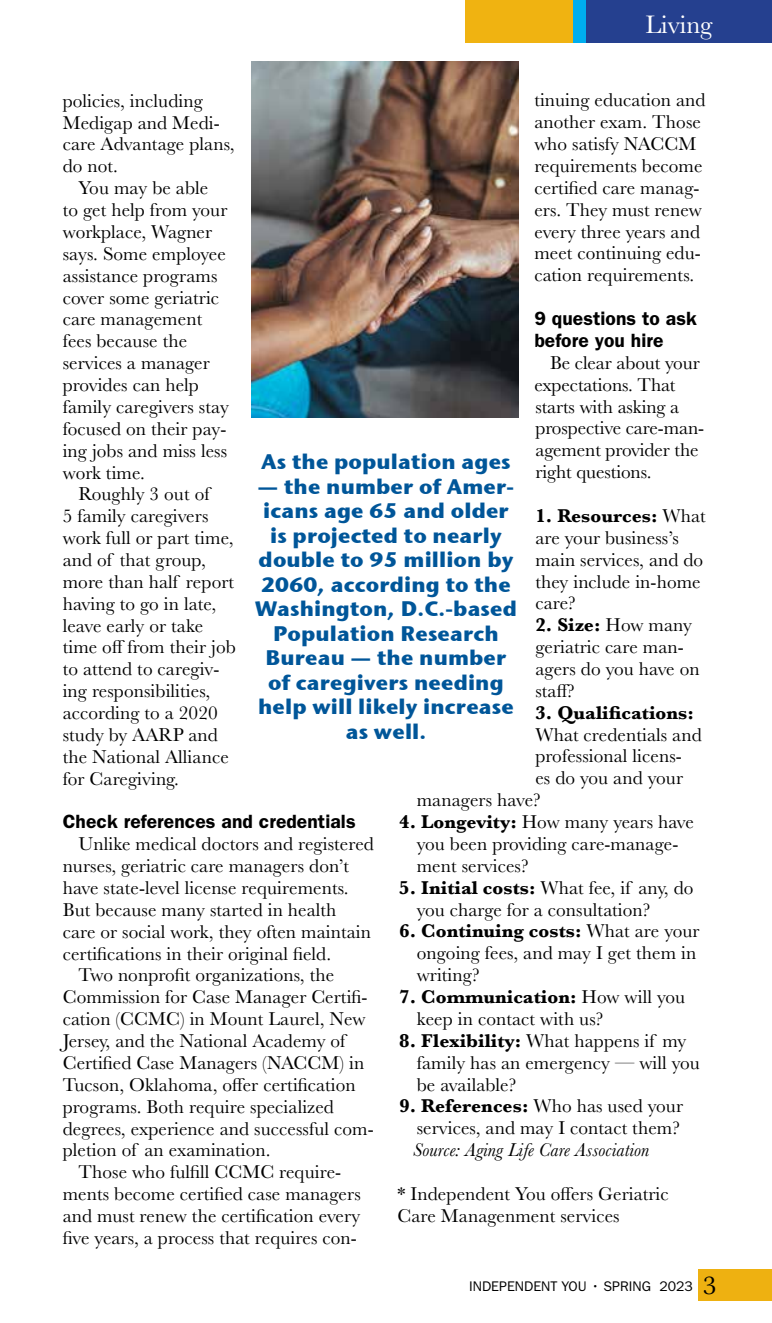
<style>
.page{position:relative;width:772px;height:1323px;background:#fff}
.page>*{position:absolute;margin:0;border:0;box-sizing:border-box;transform-origin:0 0}
.t1{font:26.25px "Baskerville";color:#fff}
.t2{font:700 21px/24.5px "Stone Sans ITC";letter-spacing:.005em;color:#005699;text-align:center}
.t3{font:19.25px/21.9px "Baskerville";letter-spacing:.005em;color:#000}
.t4{font:600 19.25px/21.9px "ITC Franklin Gothic Std";letter-spacing:.005em;color:#000}
.t5{font:italic 19.25px "Baskerville";letter-spacing:.005em;color:#000}
.t6{font:700 19.25px "Baskerville";letter-spacing:.005em;color:#000}
.t7{font:14px "ITC Franklin Gothic Std";color:#000}
.s1{font-weight:700}
.s2{font-family:"Kepler Std";font-weight:300;font-size:28px}
</style>
<div class="page">
<div style="left:699px;top:1269px;width:73px;height:32px;background:#eeb111"></div>
<div style="left:466px;top:0;width:306px;height:42px;background:#25408f"></div>
<div style="left:466px;top:0;width:120px;height:42px;background:#f0b311"></div>
<div style="left:573px;top:0;width:13px;height:42px;background:#00aeef"></div>
<img style="left:251px;top:61px;width:267px;height:356px">
<h1 class="t1" style="left:645px;top:8px;width:69px">Living</h1>
<p class="t3" style="left:534px;top:90px;width:173px">tinuing education and another exam. Those who satisfy NACCM requirements become certified care manag&shy;ers. They must renew every three years and meet continuing edu&shy;cation requirements.</p>
<p class="t4" style="left:534px;top:308px;width:164px">9 questions to ask before you hire</p>
<p class="t3" style="left:534px;top:352px;width:171px;text-indent:16px">Be clear about your expectations. That starts with asking a prospective care-man&shy;agement provider the right questions.</p>
<p class="t3" style="left:535px;top:505px;width:172px"><span class="s1">1. Resources:</span> What are your business’s main services, and do they include in-home care?</p>
<p class="t3" style="left:535px;top:614px;width:166px"><span class="s1">2. Size:</span> How many geriatric care man&shy;agers do you have on staff?</p>
<p class="t6" style="left:535px;top:699px;width:160px">3. Qualifications:</p>
<p class="t3" style="left:535px;top:724px;width:168px">What credentials and</p>
<p class="t3" style="left:535px;top:746px;width:148px">professional licens-</p>
<p class="t3" style="left:535px;top:767px;width:149px">es do you and your</p>
<p class="t3" style="left:417px;top:789px;width:126px">managers have?</p>
<p class="t3" style="left:417px;top:811px;width:279px;text-indent:-17px"><span class="s1">4. Longevity:</span> How many years have you been providing care-manage&shy;ment services?</p>
<p class="t3" style="left:417px;top:877px;width:278px;text-indent:-17px"><span class="s1">5. Initial costs:</span> What fee, if any, do you charge for a consultation?</p>
<p class="t3" style="left:417px;top:921px;width:284px;text-indent:-17px"><span class="s1">6. Continuing costs:</span> What are your ongoing fees, and may I get them in writing?</p>
<p class="t3" style="left:417px;top:986px;width:270px;text-indent:-17px"><span class="s1">7. Communication:</span> How will you keep in contact with us?</p>
<p class="t3" style="left:417px;top:1030px;width:284px;text-indent:-17px"><span class="s1">8. Flexibility:</span> What happens if my family has an emergency — will you be available?</p>
<p class="t3" style="left:399px;top:1095px;width:285px;text-align:right"><span class="s1">9. References:</span> Who has used your services, and may I contact them?</p>
<p class="t5" style="left:413px;top:1137px;width:238px">Source: Aging Life Care Association</p>
<p class="t3" style="left:397px;top:1183px;width:273px">* Independent You offers Geriatric<br>Care Managenment services</p>
<p class="t3" style="left:63px;top:90px;width:173px">policies, including<br>Medigap and Medi&shy;care Advantage plans, do not.</p>
<p class="t3" style="left:63px;top:177px;width:168px;text-indent:16px">You may be able<br>to get help from your workplace, Wagner says. Some employee assistance programs cover some geriatric care management fees because the services a manager provides can help family caregivers stay focused on their pay&shy;ing jobs and miss less work time.</p>
<p class="t3" style="left:63px;top:483px;width:175px;text-indent:16px">Roughly 3 out of<br>5 family caregivers work full or part time, and of that group, more than half report having to go in late, leave early or take time off from their job to attend to caregiv&shy;ing responsibilities, according to a 2020 study by AARP and the National Alliance for Caregiving.</p>
<p class="t4" style="left:63px;top:811px;width:294px">Check references and credentials</p>
<p class="t3" style="left:78px;top:833px;width:297px">Unlike medical doctors and registered</p>
<p class="t3" style="left:63px;top:855px;width:288px">nurses, geriatric care managers don’t</p>
<p class="t3" style="left:63px;top:877px;width:287px">have state-level license requirements.</p>
<p class="t3" style="left:63px;top:899px;width:275px">But because many started in health</p>
<p class="t3" style="left:63px;top:921px;width:310px">care or social work, they often maintain</p>
<p class="t3" style="left:63px;top:943px;width:270px">certifications in their original field.</p>
<p class="t3" style="left:78px;top:965px;width:257px">Two nonprofit organizations, the</p>
<p class="t3" style="left:63px;top:986px;width:306px">Commission for Case Manager Certifi-</p>
<p class="t3" style="left:63px;top:1008px;width:304px">cation (CCMC) in Mount Laurel, New</p>
<p class="t3" style="left:63px;top:1030px;width:284px">Jersey, and the National Academy of</p>
<p class="t3" style="left:63px;top:1052px;width:303px">Certified Case Managers (NACCM) in</p>
<p class="t3" style="left:63px;top:1074px;width:294px">Tucson, Oklahoma, offer certification</p>
<p class="t3" style="left:63px;top:1096px;width:273px">programs. Both require specialized</p>
<p class="t3" style="left:63px;top:1118px;width:312px">degrees, experience and successful com-</p>
<p class="t3" style="left:63px;top:1140px;width:209px">pletion of an examination.</p>
<p class="t3" style="left:78px;top:1161px;width:264px">Those who fulfill CCMC require-</p>
<p class="t3" style="left:63px;top:1183px;width:300px">ments become certified case managers</p>
<p class="t3" style="left:63px;top:1205px;width:299px">and must renew the certification every</p>
<p class="t3" style="left:63px;top:1227px;width:296px">five years, a process that requires con-</p>
<p class="t2" style="left:261px;top:448px;width:251px">As the population ages</p>
<p class="t2" style="left:255px;top:473px;width:263px">— the number of Amer&shy;icans age 65 and older is projected to nearly double to 95 million by<br>2060, according to the<br>Washington, D.C.-based<br>Population Research<br>Bureau — the number of caregivers needing help will likely increase as well.</p>
<p class="t7" style="left:469px;top:1278px;width:248px">INDEPENDENT YOU • SPRING 2023 <span class="s2">3</span></p>
</div>
